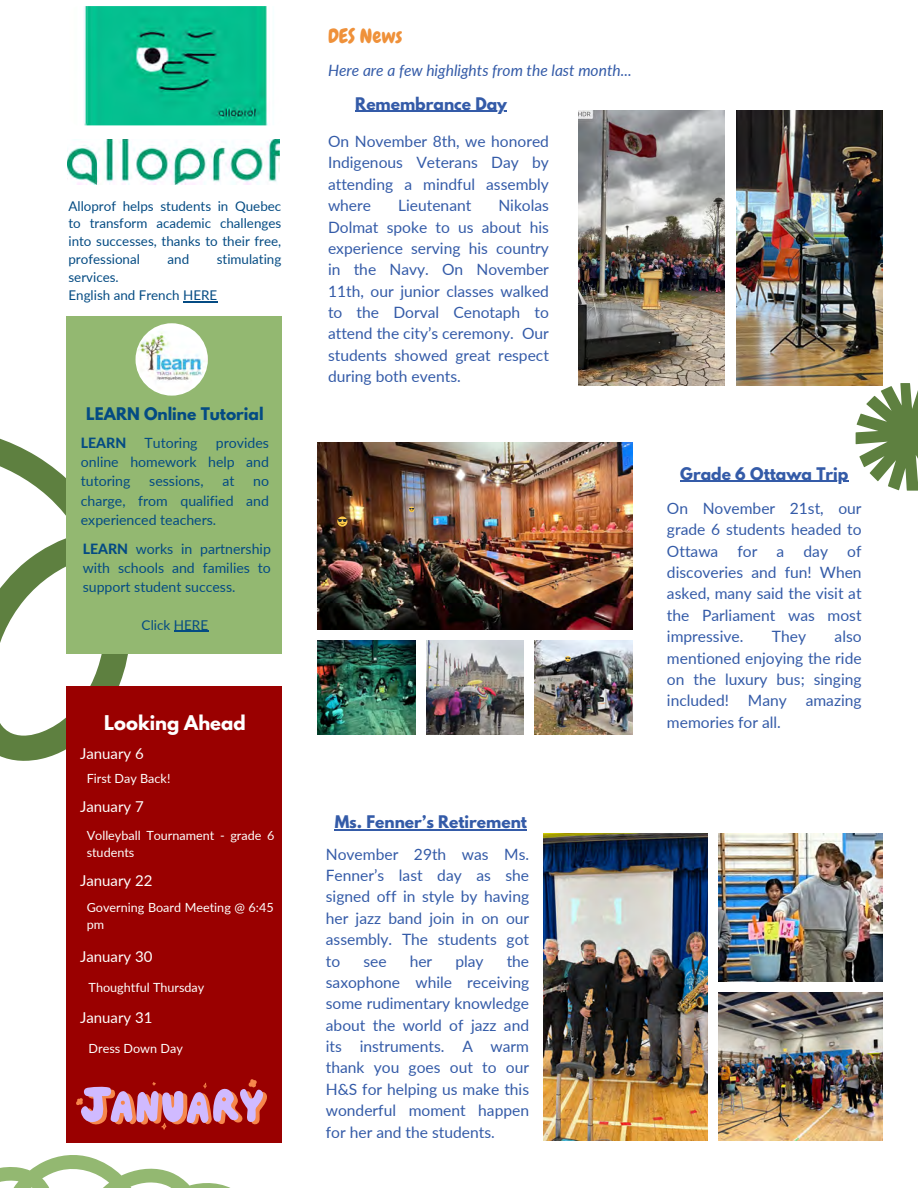
<style>
.page{position:relative;width:918px;height:1188px;background:#fff}
.page>*{position:absolute;margin:0;border:0;box-sizing:border-box;transform-origin:0 0}
.t1{font:19.95px "Chewy";color:#ef913a}
.t2{font:700 18px "League Spartan";color:#fff}
.t3{font:15.6px/21.3px "Lato";color:#345ba8;text-align:justify}
.t4{font:italic 15.6px "Lato";color:#345ba8}
.t5{font:700 15.45px "League Spartan";color:#345ba8}
.t6{font:700 15.45px "League Spartan";color:#044b83}
.t7{font:15px "Lato";color:#fdfefc}
.t8{font:14.1px/19.2px "Lato";color:#044b83;text-align:justify}
.t9{font:800 14.1px "Lato";color:#044b83}
.t10{font:13.5px "Lato";color:#044b83}
.t11{font:13.35px/17.9px "Lato";color:#044b83;text-align:justify}
.t12{font:12.6px/16.8px "Lato";color:#fdfefc}
.s1{font-weight:800}
</style>
<div class="page">
<img style="left:543px;top:833px;width:164px;height:307px">
<img style="left:719px;top:993px;width:164px;height:147px">
<img style="left:719px;top:833px;width:164px;height:149px">
<img style="left:317px;top:641px;width:98px;height:93px">
<img style="left:427px;top:641px;width:96px;height:93px">
<img style="left:317px;top:443px;width:315px;height:186px">
<img style="left:535px;top:641px;width:97px;height:93px">
<img style="left:579px;top:111px;width:146px;height:274px">
<img style="left:736px;top:111px;width:146px;height:274px">
<svg style="left:0;top:438px;width:128px;height:323px"></svg>
<svg style="left:856px;top:383px;width:62px;height:108px"></svg>
<div style="left:66px;top:316px;width:216px;height:338px;background:#93b871"></div>
<svg style="left:0;top:1155px;width:230px;height:33px"></svg>
<img style="left:70px;top:6px;width:212px;height:119px;border-radius:10px">
<img style="left:136px;top:323px;width:72px;height:73px;border-radius:50%">
<div style="left:66px;top:686px;width:216px;height:457px;background:#9a0000"></div>
<svg style="left:76px;top:1079px;width:191px;height:51px"></svg>
<img style="left:68px;top:139px;width:211px;height:45px">
<svg style="left:337px;top:516px;width:10px;height:11px"></svg>
<svg style="left:338px;top:519px;width:9px;height:6px"></svg>
<svg style="left:409px;top:507px;width:5px;height:5px"></svg>
<svg style="left:565px;top:656px;width:6px;height:6px"></svg>
<hr style="left:174px;top:631px;width:34px;height:1px;background:#044b83">
<hr style="left:183px;top:301px;width:34px;height:1px;background:#044b83">
<hr style="left:355px;top:111px;width:152px;height:1px;background:#345ba8">
<hr style="left:680px;top:481px;width:168px;height:1px;background:#345ba8">
<hr style="left:335px;top:829px;width:192px;height:1px;background:#345ba8">
<p class="t11" style="left:68px;top:196px;width:214px">Alloprof helps students in Quebec to transform academic challenges into successes, thanks to their free, professional</p>
<p class="t11" style="left:168px;top:250px;width:23px">and</p>
<p class="t11" style="left:217px;top:250px;width:66px">stimulating</p>
<p class="t11" style="left:68px;top:268px;width:150px">services.<br>English and French HERE</p>
<p class="t6" style="left:86px;top:406px;width:179px">LEARN Online Tutorial</p>
<p class="t9" style="left:81px;top:434px;width:47px">LEARN</p>
<p class="t8" style="left:145px;top:433px;width:54px">Tutoring</p>
<p class="t8" style="left:81px;top:433px;width:190px;text-indent:135px">provides online homework help and tutoring</p>
<p class="t8" style="left:149px;top:471px;width:56px">sessions,</p>
<p class="t8" style="left:222px;top:471px;width:14px">at</p>
<p class="t8" style="left:81px;top:471px;width:190px;text-indent:172px">no charge, from qualified and experienced teachers.</p>
<p class="t8" style="left:83px;top:539px;width:190px"><span class="s1">LEARN</span> works in partnership with schools and families to support student success.</p>
<p class="t10" style="left:142px;top:616px;width:68px">Click HERE</p>
<p class="t2" style="left:104px;top:714px;width:143px">Looking Ahead</p>
<p class="t7" style="left:80px;top:744px;width:65px">January 6</p>
<p class="t7" style="left:80px;top:797px;width:65px">January 7</p>
<p class="t12" style="left:87px;top:769px;width:85px">First Day Back!</p>
<p class="t12" style="left:87px;top:827px;width:189px">Volleyball Tournament - grade 6 students</p>
<p class="t7" style="left:80px;top:871px;width:74px">January 22</p>
<p class="t12" style="left:87px;top:899px;width:188px">Governing Board Meeting @ 6:45 pm</p>
<p class="t7" style="left:80px;top:947px;width:74px">January 30</p>
<p class="t12" style="left:89px;top:979px;width:117px">Thoughtful Thursday</p>
<p class="t7" style="left:80px;top:1008px;width:74px">January 31</p>
<p class="t12" style="left:89px;top:1039px;width:96px">Dress Down Day</p>
<p class="t1" style="left:328px;top:23px;width:76px">DES News</p>
<p class="t4" style="left:328px;top:61px;width:305px">Here are a few highlights from the last month...</p>
<p class="t5" style="left:355px;top:96px;width:153px">Remembrance Day</p>
<p class="t3" style="left:328px;top:130px;width:222px">On November 8th, we honored Indigenous Veterans Day by attending a mindful assembly where</p>
<p class="t3" style="left:328px;top:194px;width:222px;text-indent:170px">Nikolas Dolmat spoke to us about his experience serving his country in the Navy. On November 11th, our junior classes walked to the Dorval Cenotaph to attend the city’s ceremony. Our students showed great respect during both events.</p>
<p class="t3" style="left:398px;top:194px;width:75px">Lieutenant</p>
<p class="t5" style="left:335px;top:814px;width:194px">Ms. Fenner’s Retirement</p>
<p class="t3" style="left:326px;top:843px;width:205px">November 29th was Ms.<br>Fenner’s last day as she signed off in style by having her jazz band join in on our assembly. The students got to</p>
<p class="t3" style="left:326px;top:950px;width:205px;text-indent:181px">the saxophone while receiving some rudimentary knowledge about the world of jazz and its instruments. A warm thank you goes out to our H&amp;S for helping us make this wonderful moment happen for her and the students.</p>
<p class="t3" style="left:363px;top:950px;width:25px">see</p>
<p class="t3" style="left:410px;top:950px;width:24px">her</p>
<p class="t3" style="left:455px;top:950px;width:30px">play</p>
<p class="t5" style="left:680px;top:466px;width:170px">Grade 6 Ottawa Trip</p>
<p class="t3" style="left:667px;top:497px;width:196px">On November 21st, our grade 6 students headed to Ottawa for a day of discoveries and fun! When asked, many said the visit at the Parliament was most impressive.</p>
<p class="t3" style="left:667px;top:626px;width:196px;text-indent:168px">also mentioned enjoying the ride on the luxury bus; singing included! Many amazing memories for all.</p>
<p class="t3" style="left:772px;top:626px;width:36px">They</p>
</div>
